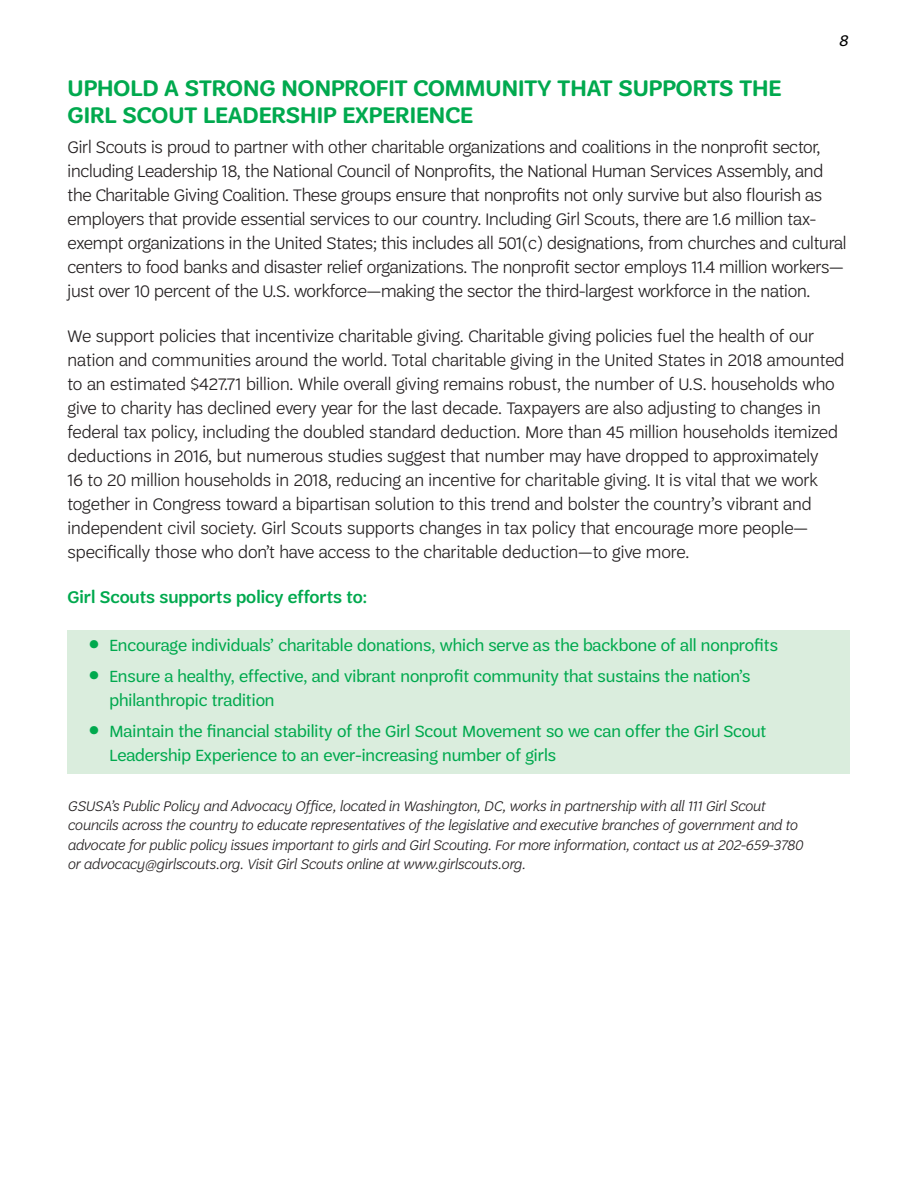
<style>
.page{position:relative;width:918px;height:1188px;background:#fff}
.page>*{position:absolute;margin:0;border:0;box-sizing:border-box;transform-origin:0 0}
.Suhed{font:600 24px/27px "Trefoil Sans";color:#00a94e}
.Body_Copy{font:300 18px/24px "Trefoil Sans";letter-spacing:-.01em;color:#231f20}
.Body_Copy-2{font:500 18px "Trefoil Sans";color:#00a94e}
.t1{font:17.4px/24px "Trefoil Sans";color:#00a94e}
.t2{font:italic 16.5px "Trefoil Sans";color:#000}
.End_note{font:italic 300 15px/19.5px "Trefoil Sans";color:#231f20}
.s1{font-weight:300;font-size:46.5px}
</style>
<div class="page">
<div style="left:68px;top:630px;width:782px;height:143px;background:#daeddd"></div>
<p class="t2" style="left:839px;top:31px;width:10px">8</p>
<p class="Suhed" style="left:68px;top:75px;width:715px">UPHOLD A STRONG NONPROFIT COMMUNITY THAT SUPPORTS THE<br>GIRL SCOUT LEADERSHIP EXPERIENCE</p>
<p class="Body_Copy" style="left:68px;top:135px;width:781px">Girl Scouts is proud to partner with other charitable organizations and coalitions in the nonprofit sector, including Leadership 18, the National Council of Nonprofits, the National Human Services Assembly, and the Charitable Giving Coalition. These groups ensure that nonprofits not only survive but also flourish as employers that provide essential services to our country. Including Girl Scouts, there are 1.6 million tax&shy;exempt organizations in the United States; this includes all 501(c) designations, from churches and cultural centers to food banks and disaster relief organizations. The nonprofit sector employs 11.4 million workers— just over 10 percent of the U.S. workforce—making the sector the third-largest workforce in the nation.</p>
<p class="Body_Copy" style="left:68px;top:324px;width:778px">We support policies that incentivize charitable giving. Charitable giving policies fuel the health of our nation and communities around the world. Total charitable giving in the United States in 2018 amounted to an estimated $427.71 billion. While overall giving remains robust, the number of U.S. households who give to charity has declined every year for the last decade. Taxpayers are also adjusting to changes in federal tax policy, including the doubled standard deduction. More than 45 million households itemized deductions in 2016, but numerous studies suggest that number may have dropped to approximately<br>16 to 20 million households in 2018, reducing an incentive for charitable giving. It is vital that we work together in Congress toward a bipartisan solution to this trend and bolster the country’s vibrant and independent civil society. Girl Scouts supports changes in tax policy that encourage more people— specifically those who don’t have access to the charitable deduction—to give more.</p>
<p class="Body_Copy-2" style="left:68px;top:587px;width:301px">Girl Scouts supports policy efforts to:</p>
<p class="t1" style="left:87px;top:633px;width:693px"><span class="s1">•</span> Encourage individuals’ charitable donations, which serve as the backbone of all nonprofits</p>
<p class="t1" style="left:110px;top:664px;width:643px;text-indent:-22px"><span class="s1">•</span> Ensure a healthy, effective, and vibrant nonprofit community that sustains the nation’s philanthropic tradition</p>
<p class="t1" style="left:110px;top:719px;width:659px;text-indent:-22px"><span class="s1">•</span> Maintain the financial stability of the Girl Scout Movement so we can offer the Girl Scout<br>Leadership Experience to an ever-increasing number of girls</p>
<p class="End_note" style="left:68px;top:796px;width:737px">GSUSA’s Public Policy and Advocacy Office, located in Washington, DC, works in partnership with all 111 Girl Scout councils across the country to educate representatives of the legislative and executive branches of government and to advocate for public policy issues important to girls and Girl Scouting. For more information, contact us at 202-659-3780 or advocacy@girlscouts.org. Visit Girl Scouts online at www.girlscouts.org.</p>
</div>
